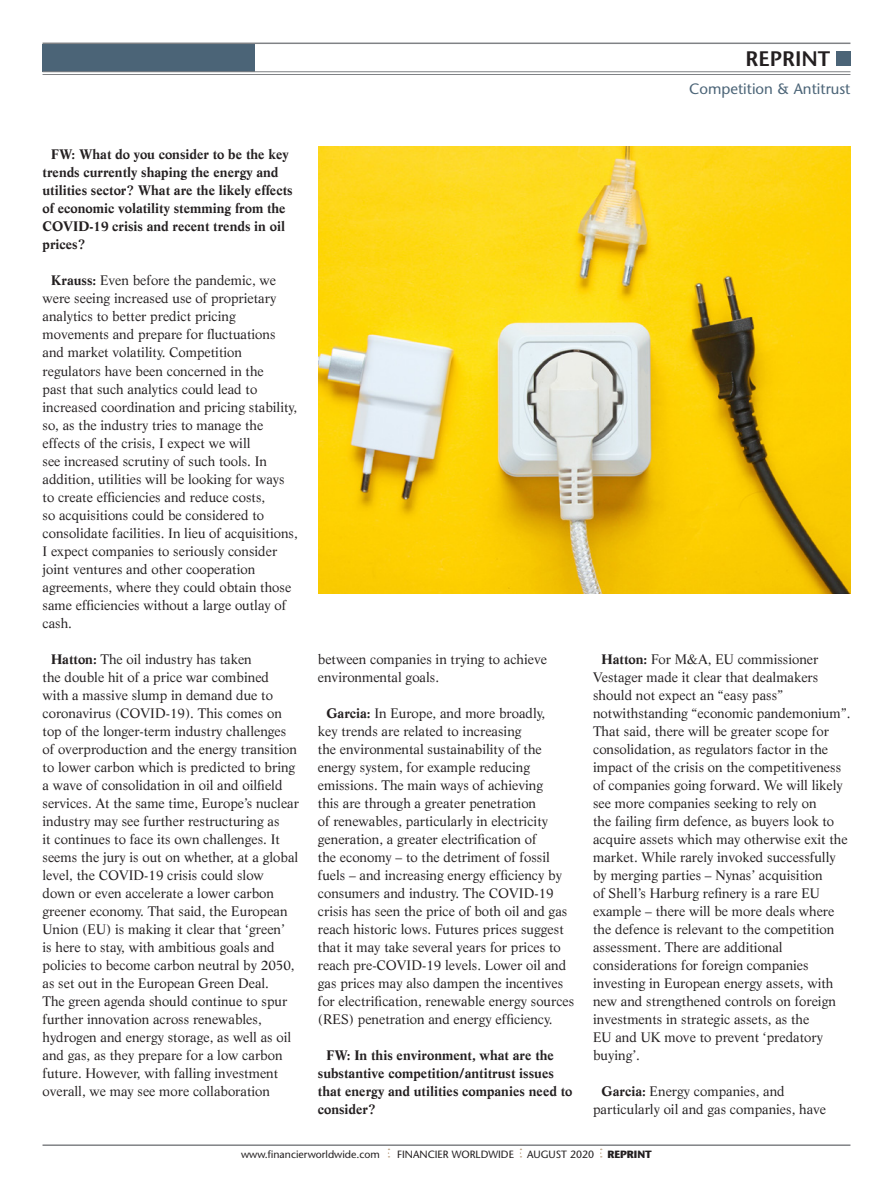
<style>
.page{position:relative;width:893px;height:1187px;background:#fff}
.page>*{position:absolute;margin:0;border:0;box-sizing:border-box;transform-origin:0 0}
.t1{font:600 21px "Stone Sans";color:#231f20}
.t2{font:15px "Stone Sans";color:#4b6477}
.t3{font:13.5px/18px "Life";color:#231f20}
.t4{font:700 13.5px/18px "Life";color:#231f20}
.t5{font:10.5px "Stone Sans";color:#231f20}
.t6{font:700 10.5px "Stone Sans";color:#231f20}
.s1{font-weight:700}
</style>
<div class="page">
<div style="left:43px;top:44px;width:212px;height:27px;background:#4b6477"></div>
<hr style="left:43px;top:43px;width:807px;height:1px;background:#808285">
<hr style="left:43px;top:71px;width:807px;height:1px;background:#808285">
<hr style="left:43px;top:74px;width:807px;height:1px;background:#808285">
<div style="left:836px;top:52px;width:14px;height:14px;background:#4b6477"></div>
<hr style="left:43px;top:1144px;width:807px;height:1px;background:#808285">
<img style="left:318px;top:147px;width:532px;height:446px">
<h1 class="t1" style="left:745px;top:46px;width:86px">REPRINT</h1>
<p class="t2" style="left:689px;top:80px;width:163px">Competition &amp; Antitrust</p>
<p class="t4" style="left:43px;top:145px;width:252px;text-indent:9px">FW: What do you consider to be the key trends currently shaping the energy and utilities sector? What are the likely effects of economic volatility stemming from the COVID-19 crisis and recent trends in oil prices?</p>
<p class="t3" style="left:43px;top:271px;width:257px;text-indent:9px"><span class="s1">Krauss:</span> Even before the pandemic, we were seeing increased use of proprietary analytics to better predict pricing movements and prepare for fluctuations and market volatility. Competition regulators have been concerned in the<br>past that such analytics could lead to increased coordination and pricing stability, so, as the industry tries to manage the effects of the crisis, I expect we will<br>see increased scrutiny of such tools. In addition, utilities will be looking for ways to create efficiencies and reduce costs,<br>so acquisitions could be considered to consolidate facilities. In lieu of acquisitions, I expect companies to seriously consider joint ventures and other cooperation agreements, where they could obtain those same efficiencies without a large outlay of cash.</p>
<p class="t3" style="left:43px;top:649px;width:258px;text-indent:9px"><span class="s1">Hatton:</span> The oil industry has taken<br>the double hit of a price war combined<br>with a massive slump in demand due to coronavirus (COVID-19). This comes on top of the longer-term industry challenges of overproduction and the energy transition to lower carbon which is predicted to bring a wave of consolidation in oil and oilfield services. At the same time, Europe’s nuclear industry may see further restructuring as<br>it continues to face its own challenges. It seems the jury is out on whether, at a global level, the COVID-19 crisis could slow down or even accelerate a lower carbon greener economy. That said, the European Union (EU) is making it clear that ‘green’<br>is here to stay, with ambitious goals and policies to become carbon neutral by 2050, as set out in the European Green Deal.<br>The green agenda should continue to spur further innovation across renewables, hydrogen and energy storage, as well as oil and gas, as they prepare for a low carbon future. However, with falling investment overall, we may see more collaboration</p>
<p class="t3" style="left:318px;top:649px;width:231px">between companies in trying to achieve environmental goals.</p>
<p class="t3" style="left:318px;top:703px;width:258px;text-indent:9px"><span class="s1">Garcia:</span> In Europe, and more broadly,<br>key trends are related to increasing<br>the environmental sustainability of the energy system, for example reducing emissions. The main ways of achieving<br>this are through a greater penetration<br>of renewables, particularly in electricity generation, a greater electrification of<br>the economy – to the detriment of fossil fuels – and increasing energy efficiency by consumers and industry. The COVID-19 crisis has seen the price of both oil and gas reach historic lows. Futures prices suggest that it may take several years for prices to reach pre-COVID-19 levels. Lower oil and gas prices may also dampen the incentives for electrification, renewable energy sources (RES) penetration and energy efficiency.</p>
<p class="t4" style="left:318px;top:1045px;width:256px;text-indent:9px">FW: In this environment, what are the substantive competition/antitrust issues that energy and utilities companies need to consider?</p>
<p class="t3" style="left:593px;top:649px;width:259px;text-indent:9px"><span class="s1">Hatton:</span> For M&amp;A, EU commissioner Vestager made it clear that dealmakers should not expect an “easy pass” notwithstanding “economic pandemonium”.<br>That said, there will be greater scope for consolidation, as regulators factor in the impact of the crisis on the competitiveness of companies going forward. We will likely see more companies seeking to rely on<br>the failing firm defence, as buyers look to acquire assets which may otherwise exit the market. While rarely invoked successfully by merging parties – Nynas’ acquisition<br>of Shell’s Harburg refinery is a rare EU example – there will be more deals where the defence is relevant to the competition assessment. There are additional considerations for foreign companies investing in European energy assets, with new and strengthened controls on foreign investments in strategic assets, as the<br>EU and UK move to prevent ‘predatory buying’.</p>
<p class="t3" style="left:593px;top:1081px;width:235px;text-indent:9px"><span class="s1">Garcia:</span> Energy companies, and particularly oil and gas companies, have</p>
<p class="t5" style="left:241px;top:1147px;width:140px">www.financierworldwide.com</p>
<p class="t5" style="left:397px;top:1147px;width:118px">FINANCIER WORLDWIDE</p>
<p class="t5" style="left:527px;top:1147px;width:69px">AUGUST 2020</p>
<p class="t6" style="left:607px;top:1147px;width:46px">REPRINT</p>
</div>
